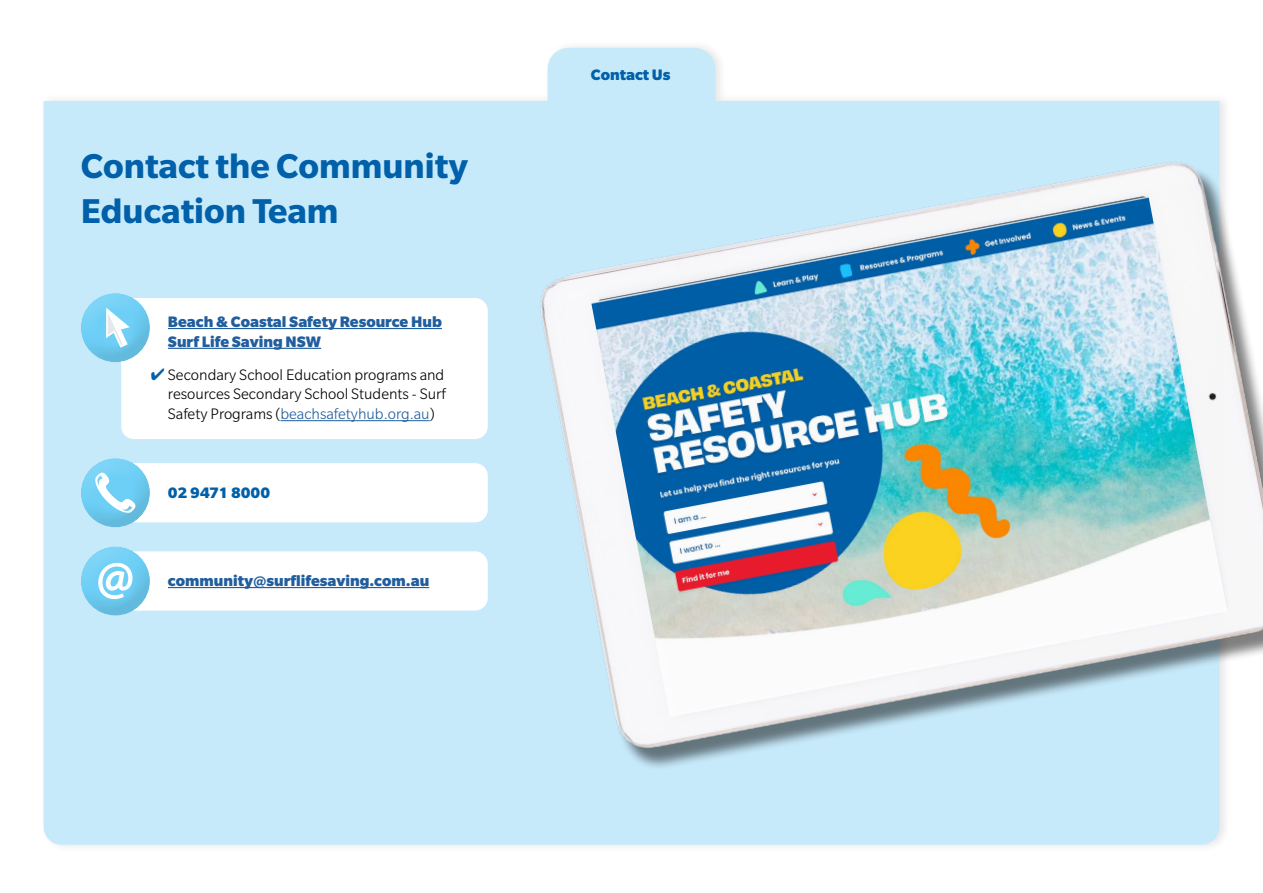
<style>
.page{position:relative;width:1263px;height:893px;background:#fff}
.page>*{position:absolute;margin:0;border:0;box-sizing:border-box;transform-origin:0 0}
.t1{font:700 37.5px/45px "Slate Std";color:#0060a9}
.t2{font:300 16.5px/19.8px "Slate Std";color:#000;text-align:justify}
.t3{font:900 16.5px/19.8px "Slate Std";color:#215e9e}
.t4{font:900 16.5px "Slate Std";color:#0060a9}
.s1{color:#0060a9}
.s2{color:#215e9e}
</style>
<div class="page">
<div style="left:44px;top:101px;width:1175px;height:744px;background:#c7eafb"></div>
<div style="left:547px;top:48px;width:168px;height:53px;background:#c7eafb"></div>
<div style="left:121px;top:463px;width:367px;height:59px;background:#fff;border-radius:13px"></div>
<div style="left:121px;top:298px;width:367px;height:141px;background:#fff;border-radius:13px"></div>
<hr style="left:168px;top:328px;width:274px;height:1px;background:#215e9e">
<hr style="left:168px;top:348px;width:153px;height:1px;background:#215e9e">
<hr style="left:280px;top:420px;width:150px;height:1px;background:#215e9e">
<div style="left:121px;top:551px;width:367px;height:60px;background:#fff;border-radius:13px"></div>
<hr style="left:168px;top:587px;width:261px;height:1px;background:#215e9e">
<div style="left:68px;top:535px;width:91px;height:74px;background:#fff;opacity:.15"></div>
<div style="left:71px;top:552px;width:92px;height:64px;background:#000;opacity:.1"></div>
<svg style="left:98px;top:563px;width:34px;height:36px"></svg>
<div style="left:68px;top:446px;width:91px;height:75px;background:#fff;opacity:.15"></div>
<div style="left:71px;top:464px;width:92px;height:63px;background:#000;opacity:.1"></div>
<svg style="left:93px;top:470px;width:45px;height:45px"></svg>
<div style="left:68px;top:281px;width:91px;height:75px;background:#fff;opacity:.15"></div>
<div style="left:71px;top:299px;width:92px;height:63px;background:#000;opacity:.1"></div>
<svg style="left:106px;top:308px;width:24px;height:40px"></svg>
<img style="left:523px;top:145px;width:740px;height:625px">
<img style="left:591px;top:197px;width:636px;height:520px">
<h1 class="t1" style="left:81px;top:143px;width:389px">Contact the Community<br>Education Team</h1>
<p class="t3" style="left:168px;top:312px;width:275px">Beach &amp; Coastal Safety Resource Hub<br>Surf Life Saving NSW</p>
<p class="t2" style="left:168px;top:364px;width:279px;text-indent:-17px"><span class="s1">✔</span> Secondary School Education programs and resources Secondary School Students - Surf Safety Programs (<span class="s2">beachsafetyhub.org.au</span>)</p>
<p class="t4" style="left:168px;top:484px;width:104px">02 9471 8000</p>
<p class="t3" style="left:168px;top:571px;width:263px">community@surflifesaving.com.au</p>
<p class="t4" style="left:591px;top:66px;width:81px">Contact Us</p>
</div>
